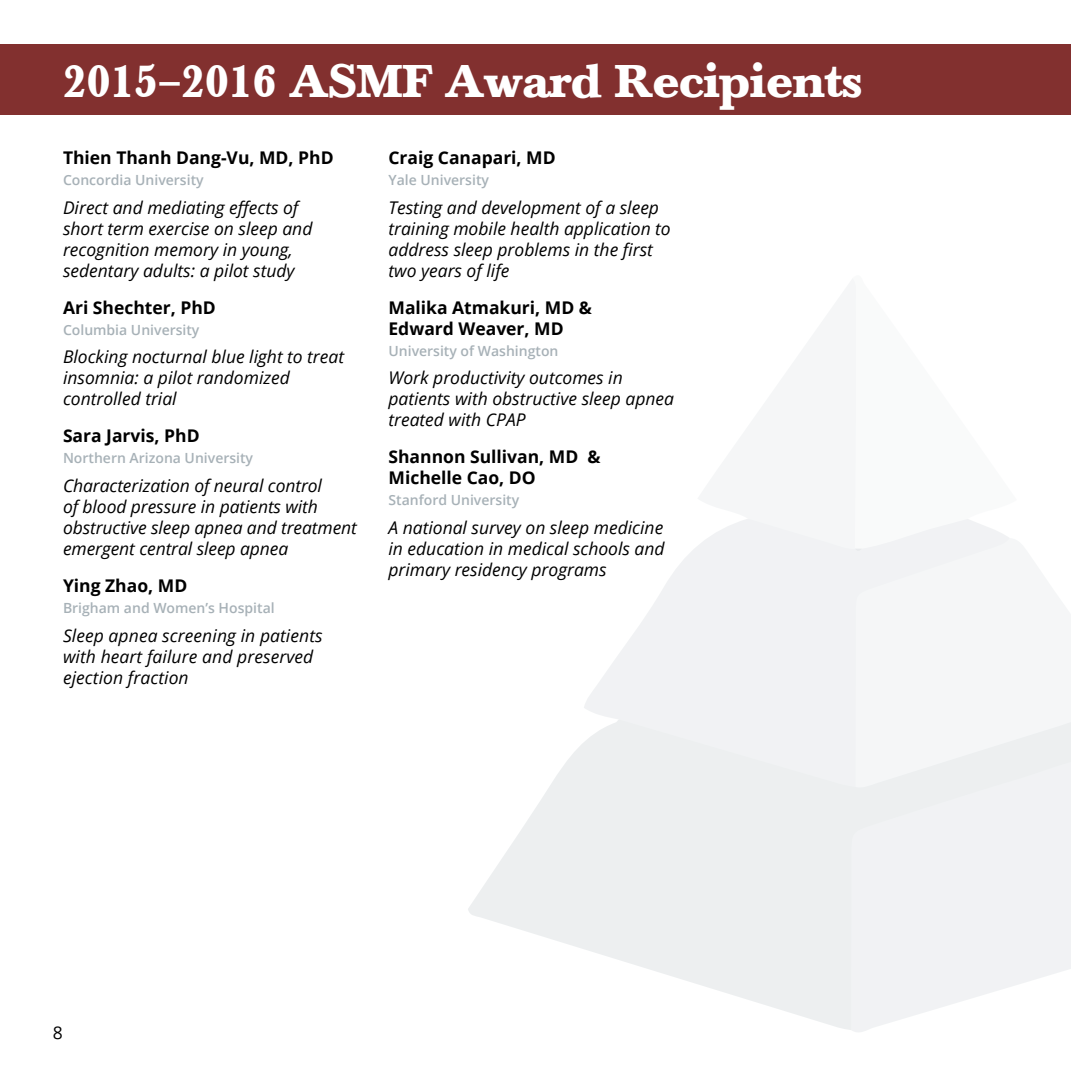
<style>
.page{position:relative;width:1071px;height:1071px;background:#fff}
.page>*{position:absolute;margin:0;border:0;box-sizing:border-box;transform-origin:0 0}
.t1{font:700 45.5px "Baskerville BE";color:#fff}
.t2{font:italic 17.5px/21px "Open Sans";color:#000}
.t3{font:700 17.5px/21px "Open Sans";color:#000}
.t4{font:17.5px "Open Sans";color:#000}
.t5{font:600 14px "Open Sans";color:#a7b1b7}
</style>
<div class="page">
<div style="left:0;top:44px;width:1071px;height:71px;background:#82302f"></div>
<svg style="left:468px;top:743px;width:383px;height:287px;fill:#edeff0"></svg>
<svg style="left:851px;top:787px;width:220px;height:245px;fill:#f1f2f4"></svg>
<svg style="left:584px;top:547px;width:272px;height:240px;fill:#f1f2f4"></svg>
<div style="left:856px;top:549px;width:215px;height:240px;background:#f5f6f7"></div>
<svg style="left:863px;top:519px;width:147px;height:30px;fill:#f1f2f4"></svg>
<svg style="left:697px;top:519px;width:165px;height:33px"></svg>
<h1 class="t1" style="left:63px;top:52px;width:801px">2015–2016 ASMF Award Recipients</h1>
<p class="t3" style="left:63px;top:147px;width:272px">Thien Thanh Dang-Vu, MD, PhD</p>
<p class="t5" style="left:63px;top:170px;width:142px">Concordia University</p>
<p class="t2" style="left:63px;top:196px;width:251px">Direct and mediating effects of short term exercise on sleep and recognition memory in young, sedentary adults: a pilot study</p>
<p class="t3" style="left:63px;top:296px;width:154px">Ari Shechter, PhD</p>
<p class="t5" style="left:63px;top:320px;width:138px">Columbia University</p>
<p class="t2" style="left:63px;top:346px;width:283px">Blocking nocturnal blue light to treat insomnia: a pilot randomized controlled trial</p>
<p class="t3" style="left:63px;top:425px;width:138px">Sara Jarvis, PhD</p>
<p class="t5" style="left:63px;top:448px;width:192px">Northern Arizona University</p>
<p class="t2" style="left:63px;top:475px;width:295px">Characterization of neural control<br>of blood pressure in patients with obstructive sleep apnea and treatment emergent central sleep apnea</p>
<p class="t3" style="left:63px;top:574px;width:126px">Ying Zhao, MD</p>
<p class="t5" style="left:63px;top:598px;width:213px">Brigham and Women’s Hospital</p>
<p class="t2" style="left:63px;top:624px;width:261px">Sleep apnea screening in patients with heart failure and preserved ejection fraction</p>
<p class="t3" style="left:388px;top:147px;width:169px">Craig Canapari, MD</p>
<p class="t5" style="left:388px;top:170px;width:102px">Yale University</p>
<p class="t2" style="left:388px;top:196px;width:284px">Testing and development of a sleep training mobile health application to address sleep problems in the first two years of life</p>
<p class="t3" style="left:388px;top:296px;width:205px">Malika Atmakuri, MD &amp;<br>Edward Weaver, MD</p>
<p class="t5" style="left:388px;top:341px;width:172px">University of Washington</p>
<p class="t2" style="left:388px;top:367px;width:287px">Work productivity outcomes in patients with obstructive sleep apnea treated with CPAP</p>
<p class="t3" style="left:388px;top:446px;width:214px">Shannon Sullivan, MD &amp;<br>Michelle Cao, DO</p>
<p class="t5" style="left:388px;top:490px;width:132px">Stanford University</p>
<p class="t2" style="left:388px;top:517px;width:278px;text-align:justify">A national survey on sleep medicine in education in medical schools and primary residency programs</p>
<p class="t4" style="left:53px;top:1021px;width:12px">8</p>
</div>
